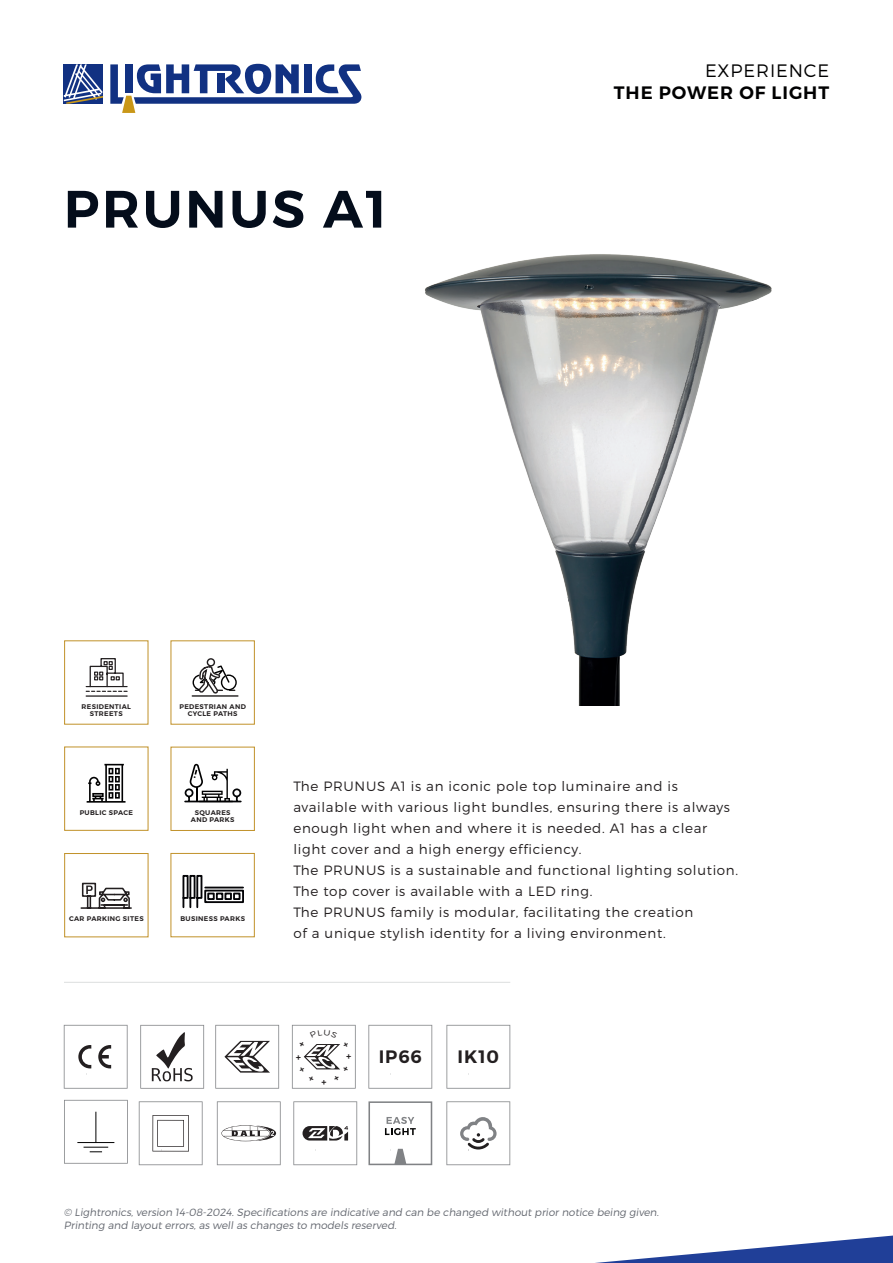
<style>
.page{position:relative;width:893px;height:1263px;background:#fff}
.page>*{position:absolute;margin:0;border:0;box-sizing:border-box;transform-origin:0 0}
.Basisalinea{font:52.5px "Trueno S Bd";letter-spacing:.05em;color:#040d1b}
.Basisalinea-2{font:18px "Trueno S Bd";letter-spacing:.05em;color:#000001}
.Basisalinea-3{font:18px "Trueno Lt";letter-spacing:.05em;color:#000001}
.t1{font:18px "Trueno S Bd";letter-spacing:.05em;color:#231f20}
.t2{font:13.5px/21px "Trueno Lt";letter-spacing:.05em;color:#231f20}
.t3{font:10.5px "Trueno Lt It";color:#63676f}
.t4{font:6.75px/7.1px "Trueno S Bd";letter-spacing:.05em;color:#231f20;text-align:center}
</style>
<div class="page">
<img style="left:425px;top:254px;width:347px;height:451px">
<svg style="left:64px;top:64px;width:39px;height:40px;background:#566a9e"></svg>
<svg style="left:110px;top:64px;width:251px;height:49px"></svg>
<div style="left:170px;top:853px;width:85px;height:84px;border:1px solid #c2932c"></div>
<svg style="left:182px;top:874px;width:62px;height:35px"></svg>
<div style="left:170px;top:640px;width:85px;height:85px;border:1px solid #c2932c"></div>
<hr style="left:192px;top:695px;width:46px;height:2px;background:#231f20">
<svg style="left:193px;top:658px;width:44px;height:36px"></svg>
<svg style="left:80px;top:882px;width:52px;height:27px"></svg>
<div style="left:64px;top:853px;width:85px;height:84px;border:1px solid #c2932c"></div>
<hr style="left:86px;top:695px;width:41px;height:2px;background:#231f20">
<svg style="left:86px;top:658px;width:41px;height:34px"></svg>
<svg style="left:87px;top:764px;width:39px;height:39px"></svg>
<div style="left:64px;top:746px;width:85px;height:85px;border:1px solid #c2932c"></div>
<svg style="left:184px;top:764px;width:58px;height:39px"></svg>
<div style="left:170px;top:746px;width:85px;height:85px;border:1px solid #c2932c"></div>
<svg style="left:595px;top:1235px;width:298px;height:28px"></svg>
<hr style="left:64px;top:982px;width:446px;height:1px;background:#dee0e0">
<svg style="left:139px;top:1101px;width:64px;height:64px"></svg>
<svg style="left:64px;top:1025px;width:64px;height:64px"></svg>
<svg style="left:368px;top:1025px;width:64px;height:64px"></svg>
<svg style="left:64px;top:1100px;width:64px;height:64px"></svg>
<hr style="left:95px;top:1112px;width:1px;height:30px;background:#000001">
<svg style="left:140px;top:1025px;width:64px;height:64px"></svg>
<svg style="left:293px;top:1101px;width:64px;height:64px"></svg>
<svg style="left:368px;top:1101px;width:64px;height:64px"></svg>
<svg style="left:446px;top:1101px;width:64px;height:64px"></svg>
<svg style="left:215px;top:1025px;width:64px;height:64px"></svg>
<svg style="left:446px;top:1025px;width:64px;height:64px"></svg>
<svg style="left:217px;top:1101px;width:64px;height:64px"></svg>
<svg style="left:292px;top:1025px;width:64px;height:64px"></svg>
<p class="Basisalinea" style="left:64px;top:176px;width:324px">PRUNUS A1</p>
<p class="t4" style="left:82px;top:703px;width:51px">RESIDENTIAL<br>STREETS</p>
<p class="t4" style="left:179px;top:703px;width:68px">PEDESTRIAN AND<br>CYCLE PATHS</p>
<p class="Basisalinea-3" style="left:705px;top:60px;width:126px">EXPERIENCE</p>
<p class="Basisalinea-2" style="left:614px;top:81px;width:217px">THE POWER OF LIGHT</p>
<p class="t4" style="left:80px;top:809px;width:55px">PUBLIC SPACE</p>
<p class="t4" style="left:191px;top:809px;width:45px">SQUARES<br>AND PARKS</p>
<p class="t4" style="left:69px;top:915px;width:76px">CAR PARKING SITES</p>
<p class="t4" style="left:180px;top:915px;width:66px">BUSINESS PARKS</p>
<p class="t2" style="left:293px;top:775px;width:438px">The PRUNUS A1 is an iconic pole top luminaire and is available with various light bundles, ensuring there is always enough light when and where it is needed. A1 has a clear light cover and a high energy efficiency.</p>
<p class="t2" style="left:293px;top:859px;width:446px">The PRUNUS is a sustainable and functional lighting solution.<br>The top cover is available with a LED ring.</p>
<p class="t2" style="left:293px;top:901px;width:401px">The PRUNUS family is modular, facilitating the creation</p>
<p class="t2" style="left:293px;top:922px;width:374px">of a unique stylish identity for a living environment.</p>
<p class="t1" style="left:379px;top:1045px;width:45px">IP66</p>
<p class="t1" style="left:458px;top:1045px;width:43px">IK10</p>
<p class="t3" style="left:64px;top:1206px;width:597px">© Lightronics, version 14-08-2024. Specifications are indicative and can be changed without prior notice being given.</p>
<p class="t3" style="left:64px;top:1219px;width:334px">Printing and layout errors, as well as changes to models reserved.</p>
</div>
